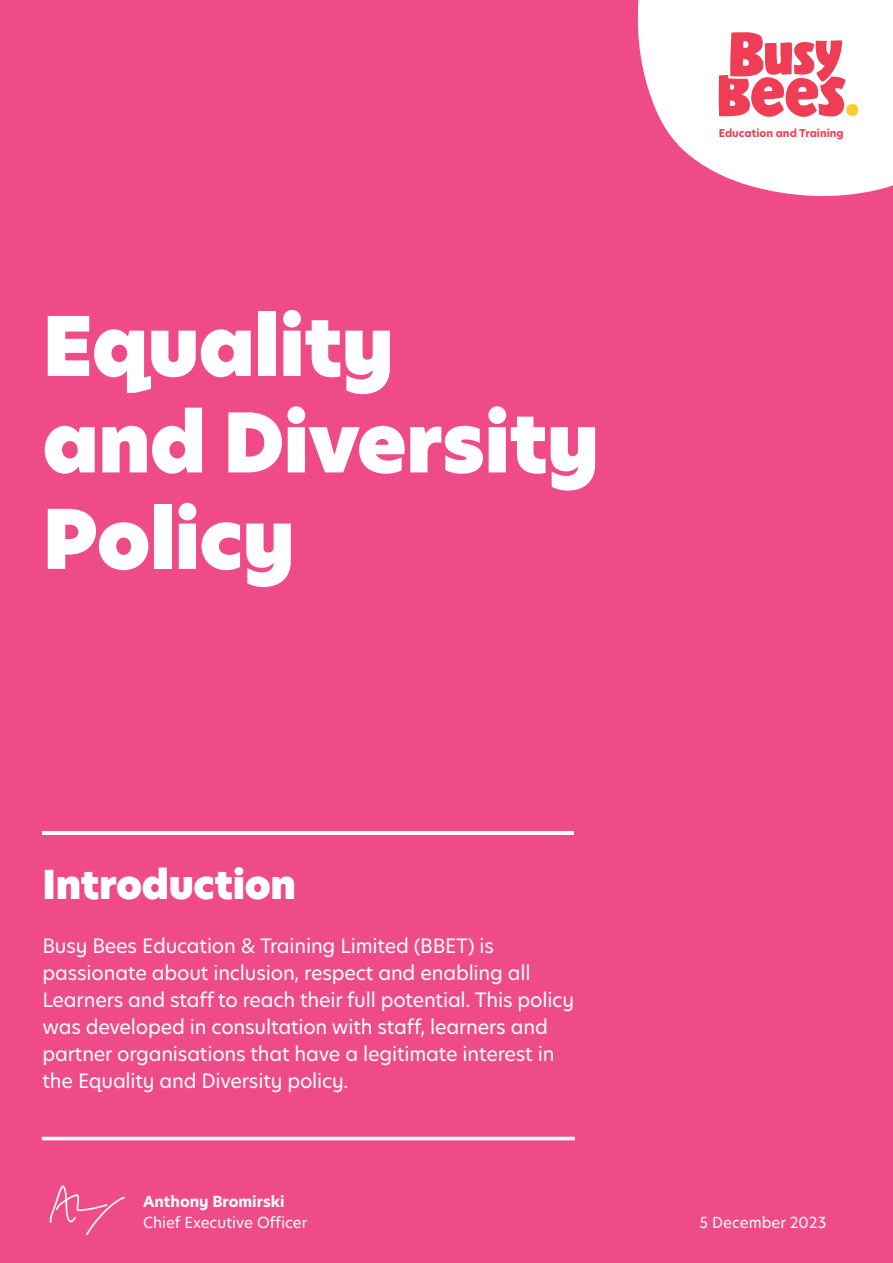
<style>
.page{position:relative;width:893px;height:1263px;background:#ef4b89}
.page>*{position:absolute;margin:0;border:0;box-sizing:border-box;transform-origin:0 0}
.t1{font:80.4px/96.4px "Hero Junior Super";letter-spacing:-.01em;color:#fff}
.t2{font:39px "Hero Junior Super";letter-spacing:-.01em;color:#fff}
.t3{font:19.5px/27px "Hero Junior";letter-spacing:-.01em;color:#fff}
.t4{font:15px "Hero Junior";color:#fff}
.t5{font:700 15px "Hero Junior";color:#fff}
.t6{font:700 10.65px "Hero Junior";color:#ee3d54}
</style>
<div class="page">
<svg style="left:637px;top:0;width:256px;height:197px;fill:#fff"></svg>
<hr style="left:43px;top:831px;width:531px;height:3px;background:#fff">
<hr style="left:42px;top:1137px;width:533px;height:3px;background:#fff">
<svg style="left:719px;top:30px;width:139px;height:87px;background:#f5919d"></svg>
<img style="left:49px;top:1185px;width:76px;height:50px">
<h1 class="t1" style="left:43px;top:299px;width:558px">Equality<br>and Diversity<br>Policy</h1>
<h2 class="t2" style="left:43px;top:857px;width:255px">Introduction</h2>
<p class="t3" style="left:43px;top:932px;width:533px">Busy Bees Education &amp; Training Limited (BBET) is passionate about inclusion, respect and enabling all Learners and staff to reach their full potential. This policy was developed in consultation with staff, learners and partner organisations that have a legitimate interest in the Equality and Diversity policy.</p>
<p class="t6" style="left:719px;top:126px;width:127px">Education and Training</p>
<p class="t5" style="left:143px;top:1191px;width:143px">Anthony Bromirski</p>
<p class="t4" style="left:143px;top:1212px;width:166px">Chief Executive Officer</p>
<p class="t4" style="left:699px;top:1212px;width:128px">5 December 2023</p>
</div>
